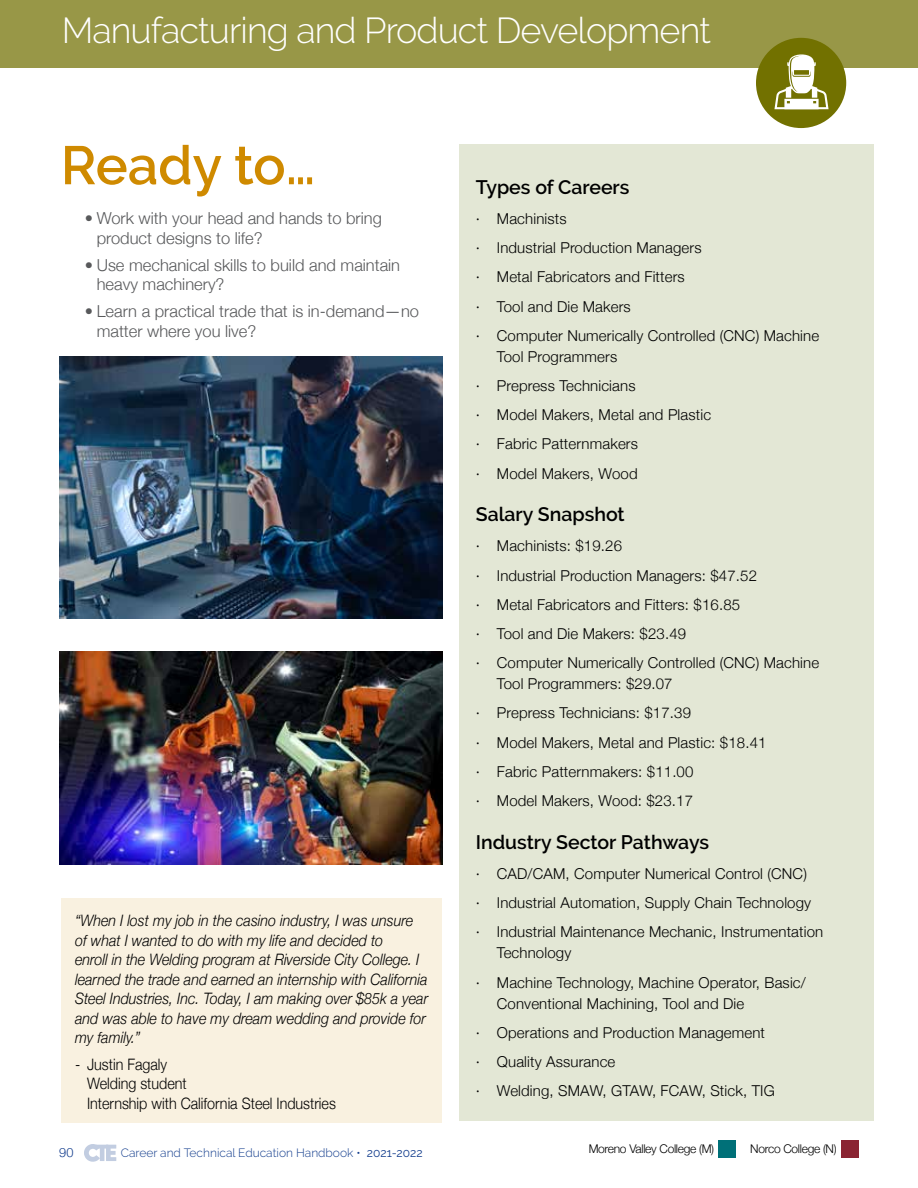
<style>
.page{position:relative;width:918px;height:1188px;background:#fff}
.page>*{position:absolute;margin:0;border:0;box-sizing:border-box;transform-origin:0 0}
.t1{font:600 54px "Raleway";color:#cf8a00}
.t2{font:300 36px "Raleway";letter-spacing:-.025em;color:#fff}
.t3{font:600 19.5px "Raleway";color:#000}
.t4{font:300 16.5px/19.8px "Helvetica Neue";color:#58595b}
.t5{font:italic 300 15.75px/19.5px "Helvetica Neue";color:#000;scale:.91 1}
.t6{font:300 15.75px/19.5px "Helvetica Neue";color:#000;scale:.91 1}
.t7{font:300 15px/29.1px "Helvetica Neue";letter-spacing:.01em;color:#000}
.t8{font:300 12.75px "Helvetica Neue";color:#133d8d}
.t9{font:300 12px "Raleway";color:#133d8d}
.t10{font:300 12px "Helvetica Neue";letter-spacing:-.025em;color:#000}
.s1{font-weight:400}
</style>
<div class="page">
<svg style="left:84px;top:1144px;width:32px;height:18px"></svg>
<div style="left:718px;top:1140px;width:17px;height:18px;background:#007078"></div>
<div style="left:841px;top:1140px;width:17px;height:18px;background:#8a2432"></div>
<div style="left:0;top:0;width:918px;height:68px;background:#989747"></div>
<div style="left:459px;top:144px;width:415px;height:976px;background:#e3e7d5"></div>
<div style="left:62px;top:898px;width:380px;height:225px;background:#f9f1e0"></div>
<div style="left:756px;top:38px;width:90px;height:90px;background:#727100;border-radius:50%"></div>
<svg style="left:774px;top:54px;width:55px;height:55px"></svg>
<img style="left:60px;top:357px;width:383px;height:261px">
<img style="left:60px;top:651px;width:383px;height:214px">
<h2 class="t2" style="left:62px;top:10px;width:651px">Manufacturing and Product Development</h2>
<h1 class="t1" style="left:61px;top:134px;width:256px">Ready to…</h1>
<p class="t4" style="left:97px;top:207px;width:287px;text-indent:-12px">• Work with your head and hands to bring product designs to life?</p>
<p class="t4" style="left:97px;top:254px;width:305px;text-indent:-12px">• Use mechanical skills to build and maintain heavy machinery?</p>
<p class="t4" style="left:97px;top:300px;width:324px;text-indent:-12px">• Learn a practical trade that is in-demand—no matter where you live?</p>
<p class="t5" style="left:75px;top:910px;width:390px">“When I lost my job in the casino industry, I was unsure of what I wanted to do with my life and decided to<br>enroll in the Welding program at Riverside City College. I learned the trade and earned an internship with California Steel Industries, Inc. Today, I am making over $85k a year and was able to have my dream wedding and provide for my family.”</p>
<p class="t6" style="left:87px;top:1053px;width:275px;text-indent:-12px">- Justin Fagaly<br>Welding student<br>Internship with California Steel Industries</p>
<h3 class="t3" style="left:476px;top:176px;width:155px">Types of Careers</h3>
<p class="t7" style="left:476px;top:203px;width:345px">· Machinists<br>· Industrial Production Managers<br>· Metal Fabricators and Fitters<br>· Tool and Die Makers<br>· Computer Numerically Controlled (CNC) Machine</p>
<p class="t7" style="left:476px;top:341px;width:237px;text-indent:21px">Tool Programmers<br>· Prepress Technicians<br>· Model Makers, Metal and Plastic · Fabric Patternmakers<br>· Model Makers, Wood</p>
<h3 class="t3" style="left:476px;top:503px;width:150px">Salary Snapshot</h3>
<p class="t7" style="left:476px;top:530px;width:345px">· Machinists: $19.26<br>· Industrial Production Managers: $47.52<br>· Metal Fabricators and Fitters: $16.85<br>· Tool and Die Makers: $23.49<br>· Computer Numerically Controlled (CNC) Machine</p>
<p class="t7" style="left:476px;top:668px;width:292px;text-indent:21px">Tool Programmers: $29.07<br>· Prepress Technicians: $17.39<br>· Model Makers, Metal and Plastic: $18.41 · Fabric Patternmakers: $11.00<br>· Model Makers, Wood: $23.17</p>
<h3 class="t3" style="left:476px;top:831px;width:235px">Industry Sector Pathways</h3>
<p class="t7" style="left:476px;top:858px;width:349px">· CAD/CAM, Computer Numerical Control (CNC)<br>· Industrial Automation, Supply Chain Technology<br>· Industrial Maintenance Mechanic, Instrumentation</p>
<p class="t7" style="left:476px;top:937px;width:332px;text-indent:21px">Technology<br>· Machine Technology, Machine Operator, Basic/</p>
<p class="t7" style="left:476px;top:988px;width:300px;text-indent:21px">Conventional Machining, Tool and Die<br>· Operations and Production Management<br>· Quality Assurance<br>· Welding, SMAW, GTAW, FCAW, Stick, TIG</p>
<p class="t8" style="left:59px;top:1142px;width:16px">90</p>
<p class="t9" style="left:121px;top:1146px;width:303px">Career and Technical Education Handbook • <span class="s1">2021-2022</span></p>
<p class="t10" style="left:589px;top:1139px;width:127px">Moreno Valley College (M)</p>
<p class="t10" style="left:750px;top:1139px;width:88px">Norco College (N)</p>
</div>
